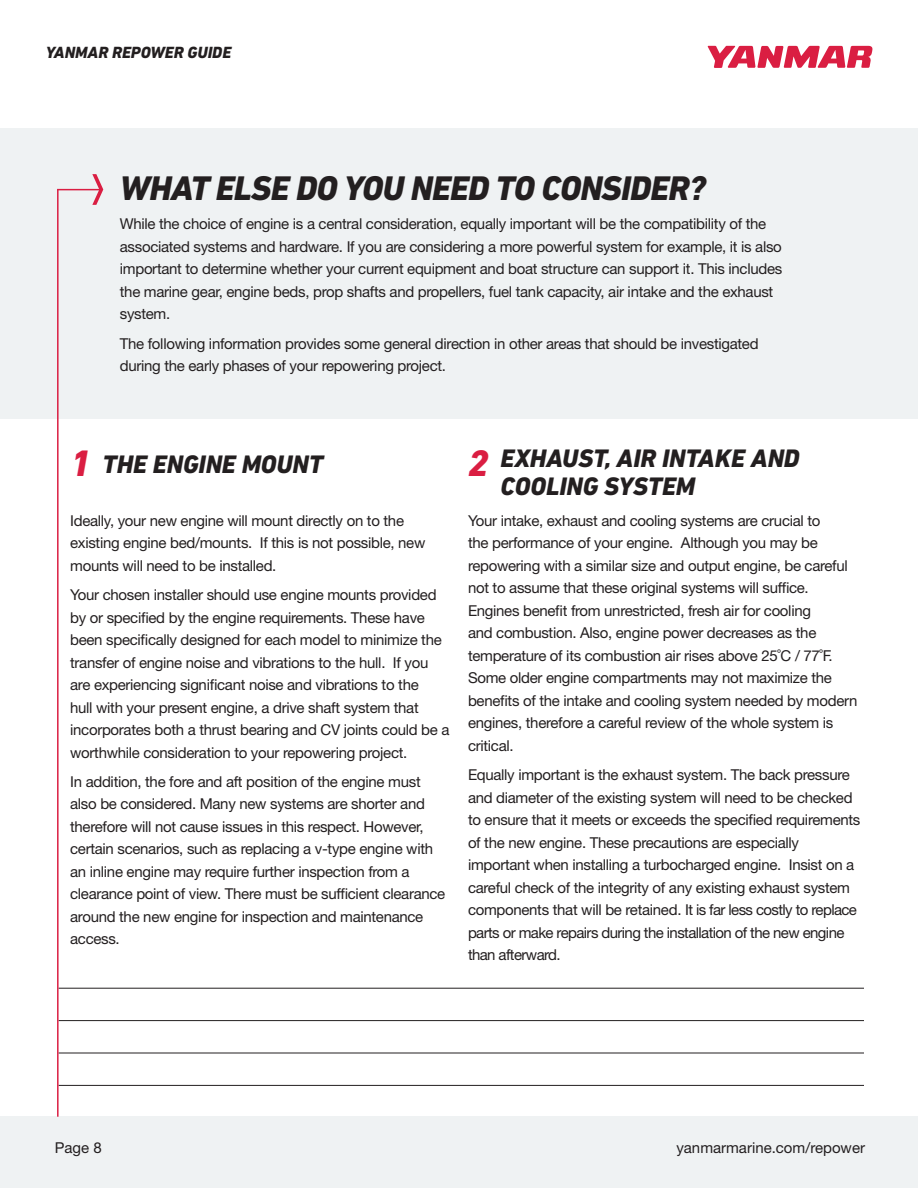
<style>
.page{position:relative;width:918px;height:1188px;background:#fff}
.page>*{position:absolute;margin:0;border:0;box-sizing:border-box;transform-origin:0 0}
.t1{font:italic 800 37.5px "DIN Next LT Pro";color:#da1e42}
.HEADLINE{font:italic 800 34.8px "DIN Next LT Pro";letter-spacing:-.02em;color:#231f20}
.HEADLINE-2{font:italic 800 25.8px/27.9px "DIN Next LT Pro";color:#231f20}
.t2{font:italic 800 16.5px "DIN Next LT Pro";color:#231f20}
.LINE{font:15px/22.5px "Helvetica Neue LT Std";letter-spacing:-.02em;color:#231f20}
.LINE-2{font:15px "Helvetica Neue LT Std";color:#231f20}
</style>
<div class="page">
<svg style="left:708px;top:46px;width:165px;height:22px"></svg>
<div style="left:0;top:1117px;width:918px;height:71px;background:#eff2f3"></div>
<div style="left:0;top:128px;width:918px;height:291px;background:#eff2f3"></div>
<svg style="left:92px;top:174px;width:11px;height:31px"></svg>
<hr style="left:59px;top:988px;width:805px;height:1px;background:#231f20">
<hr style="left:59px;top:1020px;width:805px;height:1px;background:#231f20">
<hr style="left:59px;top:1053px;width:805px;height:1px;background:#231f20">
<hr style="left:59px;top:1085px;width:805px;height:1px;background:#231f20">
<hr style="left:57px;top:189px;width:2px;height:928px;background:#da1e42">
<hr style="left:57px;top:189px;width:45px;height:1px;background:#da1e42">
<p class="t2" style="left:46px;top:43px;width:187px">YANMAR REPOWER GUIDE</p>
<p class="HEADLINE" style="left:120px;top:168px;width:587px">WHAT ELSE DO YOU NEED TO CONSIDER?</p>
<p class="LINE" style="left:120px;top:213px;width:664px">While the choice of engine is a central consideration, equally important will be the compatibility of the associated systems and hardware. If you are considering a more powerful system for example, it is also important to determine whether your current equipment and boat structure can support it. This includes the marine gear, engine beds, prop shafts and propellers, fuel tank capacity, air intake and the exhaust system.</p>
<p class="LINE" style="left:120px;top:332px;width:640px">The following information provides some general direction in other areas that should be investigated during the early phases of your repowering project.</p>
<p class="t1" style="left:70px;top:441px;width:22px">1</p>
<p class="HEADLINE-2" style="left:103px;top:450px;width:222px">THE ENGINE MOUNT</p>
<p class="HEADLINE-2" style="left:501px;top:444px;width:301px">EXHAUST, AIR INTAKE AND<br>COOLING SYSTEM</p>
<p class="t1" style="left:468px;top:441px;width:22px">2</p>
<p class="LINE" style="left:70px;top:509px;width:357px">Ideally, your new engine will mount directly on to the existing engine bed/mounts. If this is not possible, new mounts will need to be installed.</p>
<p class="LINE" style="left:70px;top:583px;width:381px">Your chosen installer should use engine mounts provided by or specified by the engine requirements. These have been specifically designed for each model to minimize the transfer of engine noise and vibrations to the hull. If you are experiencing significant noise and vibrations to the<br>hull with your present engine, a drive shaft system that incorporates both a thrust bearing and CV joints could be a worthwhile consideration to your repowering project.</p>
<p class="LINE" style="left:70px;top:770px;width:377px">In addition, the fore and aft position of the engine must also be considered. Many new systems are shorter and therefore will not cause issues in this respect. However, certain scenarios, such as replacing a v-type engine with an inline engine may require further inspection from a clearance point of view. There must be sufficient clearance around the new engine for inspection and maintenance access.</p>
<p class="LINE" style="left:468px;top:509px;width:391px">Your intake, exhaust and cooling systems are crucial to<br>the performance of your engine. Although you may be repowering with a similar size and output engine, be careful not to assume that these original systems will suffice.<br>Engines benefit from unrestricted, fresh air for cooling<br>and combustion. Also, engine power decreases as the temperature of its combustion air rises above 25˚C / 77˚F.<br>Some older engine compartments may not maximize the benefits of the intake and cooling system needed by modern engines, therefore a careful review of the whole system is critical.</p>
<p class="LINE" style="left:468px;top:763px;width:394px">Equally important is the exhaust system. The back pressure and diameter of the existing system will need to be checked to ensure that it meets or exceeds the specified requirements of the new engine. These precautions are especially important when installing a turbocharged engine. Insist on a careful check of the integrity of any existing exhaust system components that will be retained. It is far less costly to replace parts or make repairs during the installation of the new engine than afterward.</p>
<p class="LINE" style="left:55px;top:1137px;width:48px">Page 8</p>
<p class="LINE-2" style="left:676px;top:1139px;width:190px">yanmarmarine.com/repower</p>
</div>
